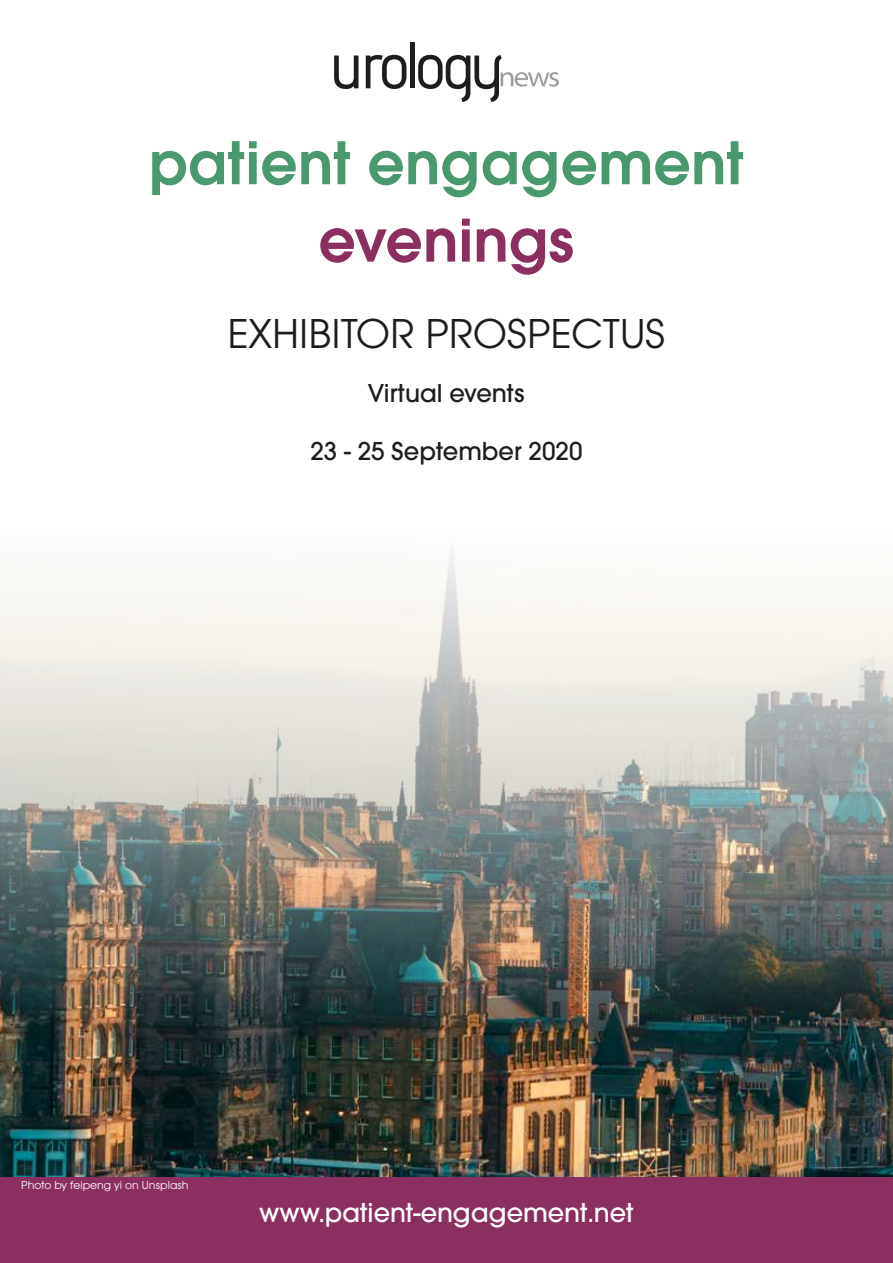
<style>
.page{position:relative;width:893px;height:1263px;background:#fff}
.page>*{position:absolute;margin:0;border:0;box-sizing:border-box;transform-origin:0 0}
.t1{font:600 64.5px "Avant Garde Gothic Itc T";color:#4a986d}
.t2{font:600 64.5px "Avant Garde Gothic Itc T";color:#8b2e60}
.t3{font:43.5px "Avant Garde Gothic Itc T";color:#1d1d1b}
.t4{font:500 28.5px "Avant Garde Gothic Itc T";color:#fff}
.t5{font:500 27px/57.9px "Avant Garde Gothic Itc T";color:#1d1d1b;text-align:center}
.t6{font:12px "Avant Garde Gothic Itc T";color:#fff}
</style>
<div class="page">
<img style="left:0;top:547px;width:893px;height:631px">
<svg style="left:334px;top:56px;width:24px;height:33px"></svg>
<svg style="left:366px;top:54px;width:40px;height:35px"></svg>
<div style="left:410px;top:43px;width:5px;height:45px;background:#1d1d1b"></div>
<svg style="left:418px;top:55px;width:141px;height:47px"></svg>
<div style="left:0;top:1178px;width:893px;height:85px;background:#8b2e60"></div>
<h1 class="t1" style="left:149px;top:125px;width:597px">patient engagement</h1>
<h1 class="t2" style="left:318px;top:202px;width:258px">evenings</h1>
<h2 class="t3" style="left:227px;top:308px;width:440px">EXHIBITOR PROSPECTUS</h2>
<p class="t5" style="left:310px;top:363px;width:274px">Virtual events<br>23 - 25 September 2020</p>
<p class="t6" style="left:21px;top:1178px;width:169px">Photo by feipeng yi on Unsplash</p>
<p class="t4" style="left:259px;top:1196px;width:376px">www.patient-engagement.net</p>
</div>
